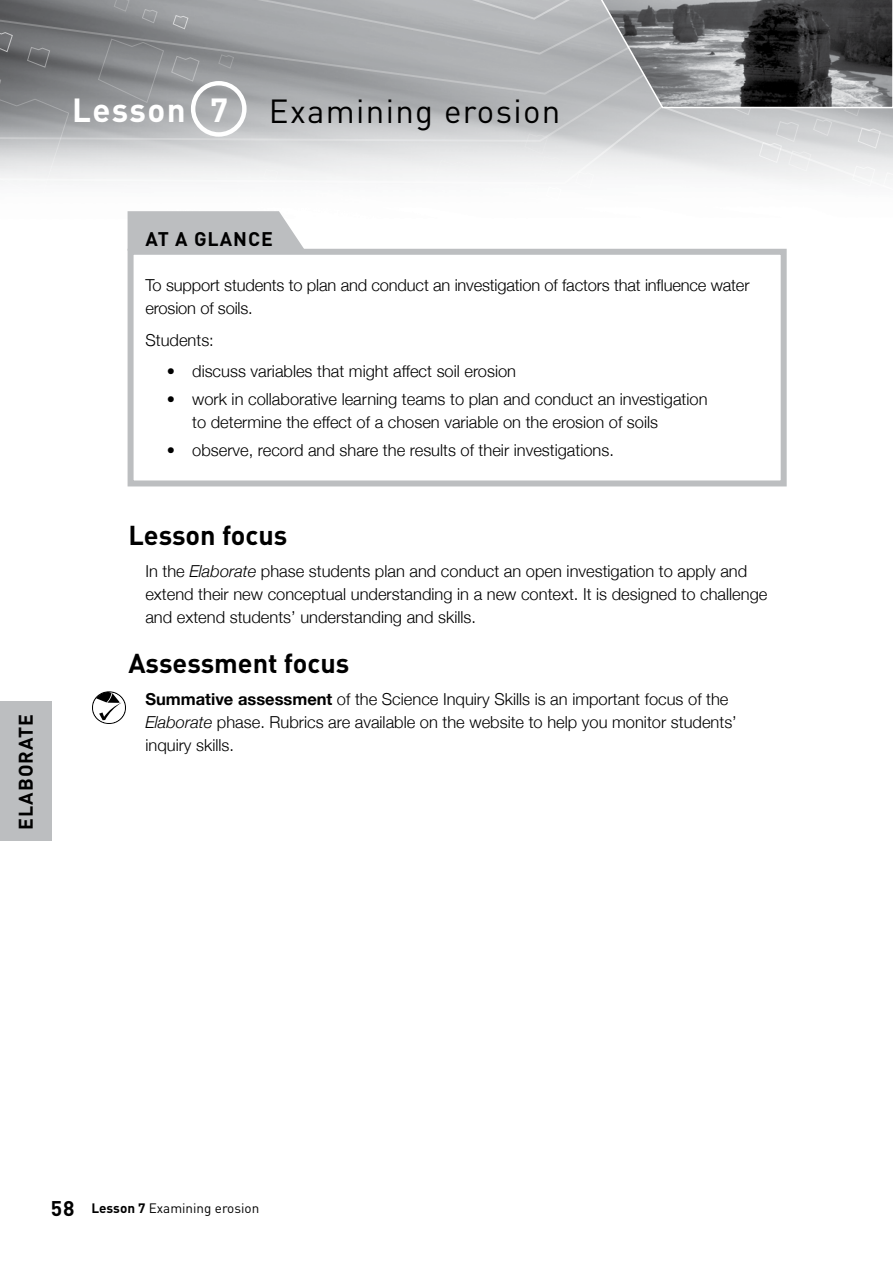
<style>
.page{position:relative;width:893px;height:1263px;background:#fff}
.page>*{position:absolute;margin:0;border:0;box-sizing:border-box;transform-origin:0 0}
.t1{font:33px "DIN";letter-spacing:.04em;color:#000}
.t2{font:700 27px "DIN";color:#000}
.t3{font:700 19.5px "DIN";color:#000}
.t4{font:300 16.5px/23.2px "Helvetica Neue";color:#000}
.t5{font:13.5px "DIN";color:#000}
.s1{font-weight:700;color:#fff}
.s2{font-style:italic}
.s3{font-weight:700}
.s4{font-weight:700;font-size:21px}
</style>
<div class="page">
<svg style="left:0;top:0;width:893px;height:184px"></svg>
<svg style="left:128px;top:211px;width:174px;height:35px"></svg>
<svg style="left:127px;top:246px;width:660px;height:241px"></svg>
<div style="left:191px;top:81px;width:56px;height:56px;border:4px solid #fff;border-radius:50%"></div>
<svg style="left:92px;top:691px;width:34px;height:33px"></svg>
<div style="left:0;top:701px;width:51px;height:140px;background:#bcbec0"></div>
<p class="t3" style="left:13px;top:830px;width:114px;rotate:-90deg">Elaborate</p>
<p class="t1" style="left:72px;top:92px;width:490px"><span class="s1">Lesson 7</span> Examining erosion</p>
<p class="t3" style="left:145px;top:226px;width:63px">At aglance</p>
<p class="t4" style="left:145px;top:272px;width:606px">To support students to plan and conduct an investigation of factors that influence water erosion of soils.</p>
<p class="t4" style="left:145px;top:327px;width:70px">Students:</p>
<p class="t4" style="left:167px;top:359px;width:351px">• discuss variables that might affect soil erosion</p>
<p class="t4" style="left:192px;top:386px;width:517px;text-indent:-26px">• work in collaborative learning teams to plan and conduct an investigation to determine the effect of a chosen variable on the erosion of soils</p>
<p class="t4" style="left:167px;top:437px;width:449px">• observe, record and share the results of their investigations.</p>
<p class="t2" style="left:128px;top:517px;width:161px">Lesson focus</p>
<p class="t4" style="left:145px;top:558px;width:623px">In the <span class="s2">Elaborate</span> phase students plan and conduct an open investigation to apply and extend their new conceptual understanding in a new context. It is designed to challenge and extend students’ understanding and skills.</p>
<p class="t2" style="left:128px;top:645px;width:222px">Assessment focus</p>
<p class="t4" style="left:145px;top:686px;width:593px"><span class="s3">Summative assessment</span> of the Science Inquiry Skills is an important focus of the<br><span class="s2">Elaborate</span> phase. Rubrics are available on the website to help you monitor students’ inquiry skills.</p>
<p class="t5" style="left:51px;top:1200px;width:210px"><span class="s4">58</span> <span class="s1">Lesson</span> <span class="s3">7</span> Examining erosion</p>
</div>
